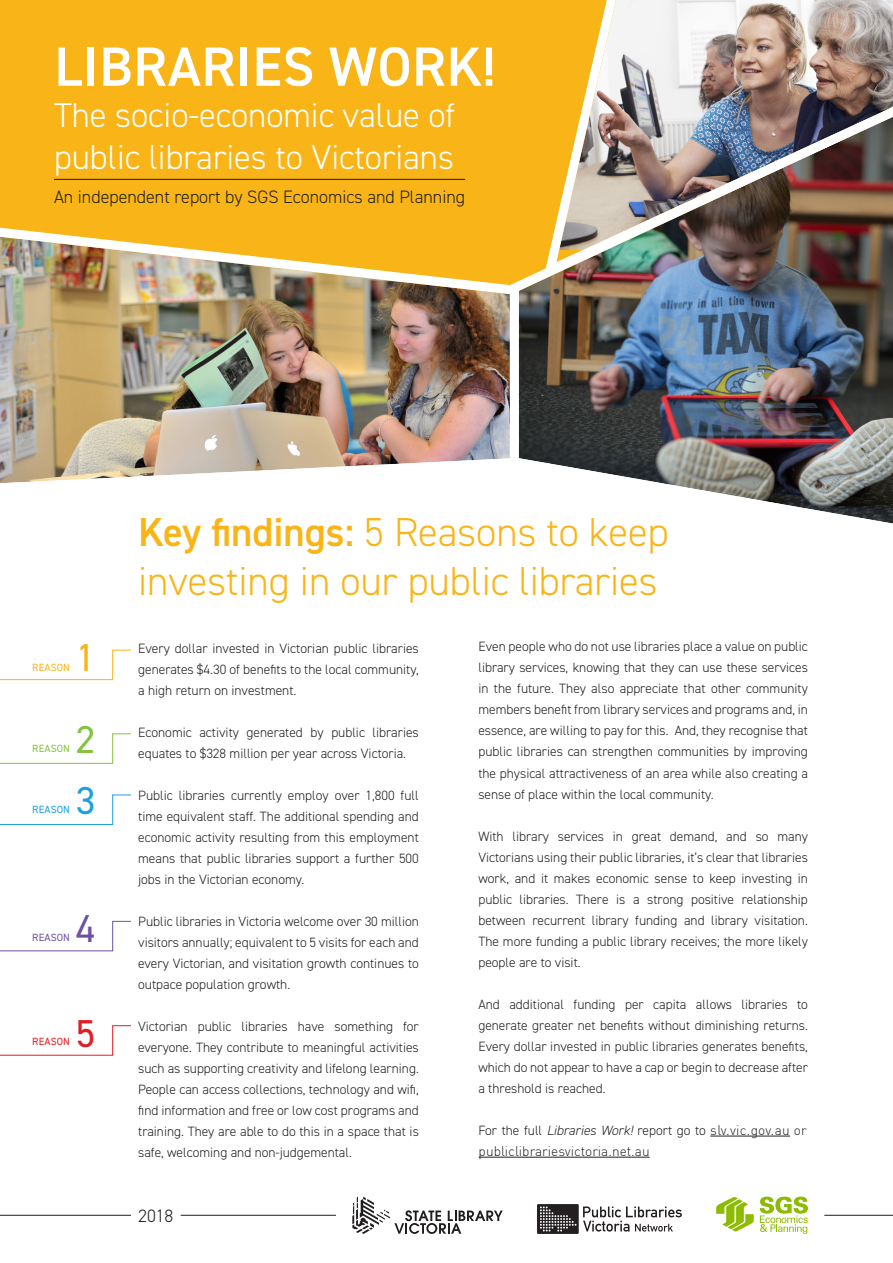
<style>
.page{position:relative;width:893px;height:1263px;background:#fff}
.page>*{position:absolute;margin:0;border:0;box-sizing:border-box;transform-origin:0 0}
.t1{font:600 55.5px "DIN2014";letter-spacing:.01em;color:#fff}
.t2{font:300 40.5px/48.6px "DIN2014";color:#f9b517}
.t3{font:39px/82.2px "DIN2014";color:#f9b517}
.t4{font:39px "DIN2014";color:#1aa2dc}
.t5{font:39px "DIN2014";color:#6d52a1}
.t6{font:39px "DIN2014";color:#e01e25}
.t7{font:300 34.5px/41.4px "DIN2014";color:#fff}
.t8{font:300 18px "DIN2014";color:#231f20}
.t9{font:300 13.65px "DIN";color:#231f20}
.t10{font:300 13.65px "DIN";letter-spacing:.02em;color:#231f20}
.t11{font:300 13.5px/21px "DIN2014";color:#231f20;text-align:justify}
.t12{font:10.5px "DIN2014";letter-spacing:.01em;color:#f9b517}
.t13{font:10.5px "DIN2014";letter-spacing:.01em;color:#84c440}
.t14{font:10.5px "DIN2014";letter-spacing:.01em;color:#1aa2dc}
.t15{font:10.5px "DIN2014";letter-spacing:.01em;color:#6d52a1}
.t16{font:10.5px "DIN2014";letter-spacing:.01em;color:#e01e25}
.s1{color:#84c440}
.s2{font-weight:600}
.s3{font-style:italic}
</style>
<div class="page">
<div style="left:0;top:0;width:537px;height:219px;background:#f9b517"></div>
<hr style="left:54px;top:179px;width:411px;height:1px;background:#231f20">
<hr style="left:478px;top:1156px;width:73px;height:1px;background:#231f20">
<svg style="left:0;top:649px;width:131px;height:31px"></svg>
<svg style="left:0;top:733px;width:131px;height:31px"></svg>
<svg style="left:0;top:794px;width:131px;height:31px"></svg>
<svg style="left:0;top:920px;width:131px;height:31px"></svg>
<svg style="left:0;top:1025px;width:131px;height:31px"></svg>
<img style="left:0;top:219px;width:502px;height:265px">
<img style="left:502px;top:85px;width:391px;height:439px">
<img style="left:537px;top:0;width:356px;height:286px">
<svg style="left:352px;top:1196px;width:151px;height:38px"></svg>
<svg style="left:537px;top:1204px;width:145px;height:30px"></svg>
<svg style="left:760px;top:1196px;width:48px;height:38px"></svg>
<svg style="left:716px;top:1197px;width:38px;height:34px"></svg>
<hr style="left:0;top:1215px;width:131px;height:1px;background:#231f20">
<hr style="left:181px;top:1215px;width:155px;height:1px;background:#231f20">
<hr style="left:824px;top:1215px;width:69px;height:1px;background:#231f20">
<hr style="left:710px;top:1136px;width:80px;height:1px;background:#231f20">
<div style="left:479px;top:1142px;width:225px;height:27px;background:#fff"></div>
<hr style="left:479px;top:1157px;width:171px;height:1px;background:#231f20">
<p class="t1" style="left:54px;top:30px;width:443px">LIBRARIES WORK!</p>
<p class="t7" style="left:54px;top:95px;width:403px">The socio-economic value of public libraries to Victorians</p>
<p class="t8" style="left:54px;top:186px;width:413px">An independent report by SGS Economics and Planning</p>
<p class="t12" style="left:32px;top:661px;width:39px">REASON</p>
<p class="t13" style="left:32px;top:742px;width:39px">REASON</p>
<p class="t14" style="left:32px;top:803px;width:39px">REASON</p>
<p class="t3" style="left:76px;top:616px;width:21px">1<br><span class="s1">2</span></p>
<p class="t4" style="left:76px;top:776px;width:21px">3</p>
<p class="t5" style="left:76px;top:904px;width:21px">4</p>
<p class="t15" style="left:32px;top:931px;width:39px">REASON</p>
<p class="t16" style="left:32px;top:1035px;width:39px">REASON</p>
<p class="t6" style="left:76px;top:1009px;width:21px">5</p>
<p class="t2" style="left:138px;top:508px;width:532px"><span class="s2">Key findings:</span> 5 Reasons to keep investing in our public libraries</p>
<p class="t11" style="left:138px;top:637px;width:282px">Every dollar invested in Victorian public libraries generates $4.30 of benefits to the local community, a high return on investment.</p>
<p class="t11" style="left:138px;top:721px;width:282px">Economic activity generated by public libraries equates to $328 million per year across Victoria.</p>
<p class="t11" style="left:138px;top:784px;width:282px">Public libraries currently employ over 1,800 full time equivalent staff. The additional spending and economic activity resulting from this employment means that public libraries support a further 500 jobs in the Victorian economy.</p>
<p class="t11" style="left:138px;top:910px;width:282px">Public libraries in Victoria welcome over 30 million visitors annually; equivalent to 5 visits for each and every Victorian, and visitation growth continues to outpace population growth.</p>
<p class="t11" style="left:138px;top:1015px;width:282px">Victorian public libraries have something for everyone. They contribute to meaningful activities such as supporting creativity and lifelong learning.<br>People can access collections, technology and wifi, find information and free or low cost programs and training. They are able to do this in a space that is safe, welcoming and non-judgemental.</p>
<p class="t8" style="left:138px;top:1205px;width:37px">2018</p>
<p class="t11" style="left:478px;top:636px;width:331px">Even people who do not use libraries place a value on public library services, knowing that they can use these services in the future. They also appreciate that other community members benefit from library services and programs and, in essence, are willing to pay for this. And, they recognise that public libraries can strengthen communities by improving the physical attractiveness of an area while also creating a sense of place within the local community.</p>
<p class="t11" style="left:478px;top:825px;width:331px">With library services in great demand, and so many Victorians using their public libraries, it’s clear that libraries work, and it makes economic sense to keep investing in public libraries. There is a strong positive relationship between recurrent library funding and library visitation.<br>The more funding a public library receives; the more likely people are to visit.</p>
<p class="t11" style="left:478px;top:993px;width:331px">And additional funding per capita allows libraries to generate greater net benefits without diminishing returns.<br>Every dollar invested in public libraries generates benefits, which do not appear to have a cap or begin to decrease after a threshold is reached.</p>
<p class="t11" style="left:478px;top:1119px;width:331px">For the full <span class="s3">Libraries Work!</span> report go to plvn.vic.gov.au or slv.vic.gov.au</p>
<p class="t10" style="left:710px;top:1121px;width:98px">slv.vic.gov.au or</p>
<p class="t9" style="left:479px;top:1142px;width:172px">publiclibrariesvictoria.net.au</p>
</div>
